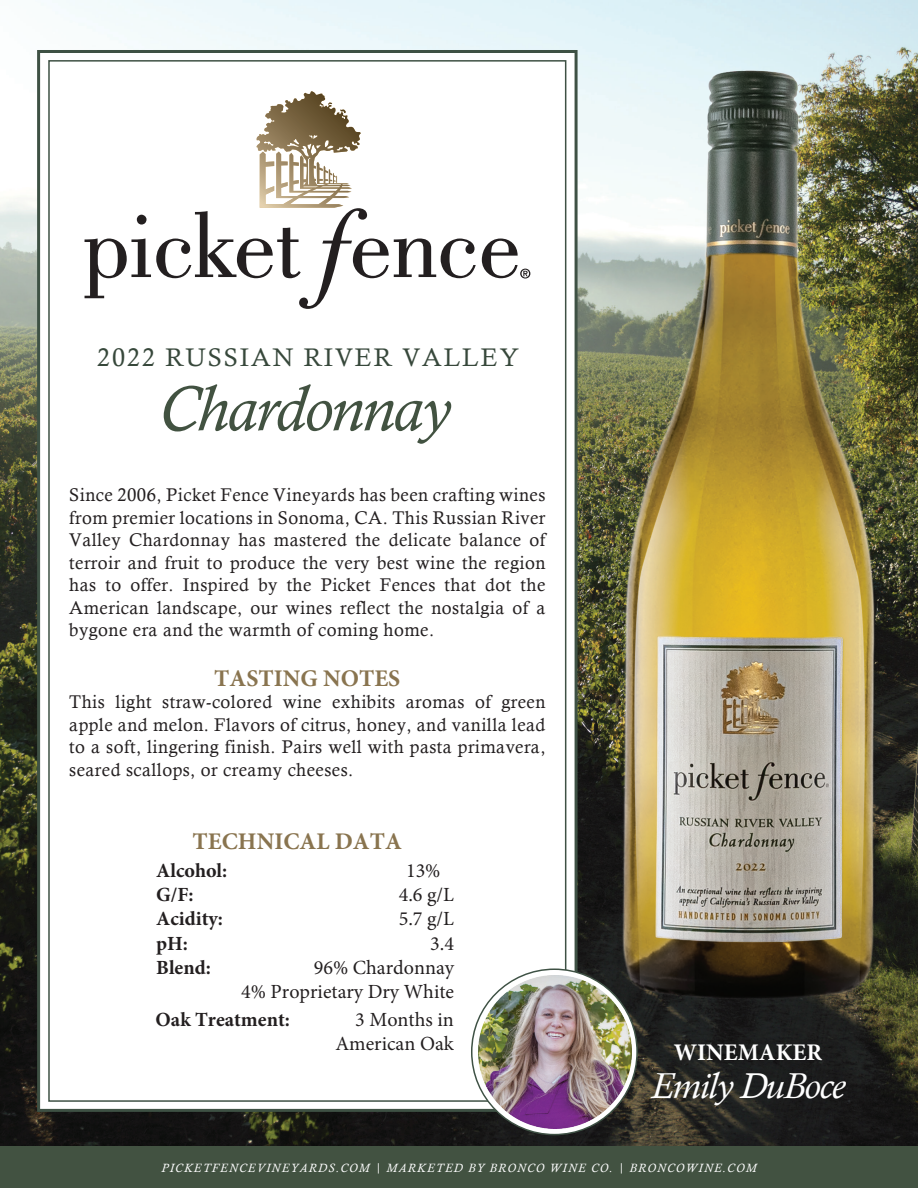
<style>
.page{position:relative;width:918px;height:1188px;background:#fff}
.page>*{position:absolute;margin:0;border:0;box-sizing:border-box;transform-origin:0 0}
.t1{font:italic 64.65px "Calisto";letter-spacing:-.025em;color:#425241}
.t2{font:italic 36.75px "Calisto";letter-spacing:-.025em;color:#fff}
.t3{font:25.5px "Calisto";letter-spacing:.075em;color:#37483b}
.t4{font:700 23.85px "Minion Pro";color:#89744f}
.t5{font:700 23.85px "Minion Pro";color:#fff}
.t6{font:20.1px/24.2px "Minion Pro";color:#231f20;text-align:right}
.t7{font:700 20.1px/24.2px "Minion Pro";color:#231f20}
.t8{font:18.45px/22.5px "Calisto";letter-spacing:.025em;color:#231f20;text-align:justify}
.t9{font:italic 12.3px "Calisto";letter-spacing:.1em;color:#fff}
</style>
<div class="page">
<img style="left:0;top:0;width:918px;height:1147px">
<div style="left:0;top:1147px;width:918px;height:41px;background:#425241"></div>
<div style="left:39px;top:51px;width:537px;height:1059px;background:#fff"></div>
<div style="left:37px;top:50px;width:541px;height:1062px;border:3px solid #3e5144"></div>
<svg style="left:471px;top:968px;width:167px;height:167px"></svg>
<img style="left:478px;top:975px;width:154px;height:154px">
<svg style="left:482px;top:239px;width:48px;height:40px"></svg>
<svg style="left:85px;top:91px;width:391px;height:218px"></svg>
<img style="left:622px;top:70px;width:252px;height:930px">
<h3 class="t3" style="left:97px;top:342px;width:423px">2022 RUSSIAN RIVER VALLEY</h3>
<h1 class="t1" style="left:158px;top:371px;width:294px">Chardonnay</h1>
<p class="t8" style="left:69px;top:483px;width:478px">Since 2006, Picket Fence Vineyards has been crafting wines from premier locations in Sonoma, CA. This Russian River Valley Chardonnay has mastered the delicate balance of terroir and fruit to produce the very best wine the region has to offer. Inspired by the Picket Fences that dot the American landscape, our wines reflect the nostalgia of a bygone era and the warmth of coming home.</p>
<p class="t4" style="left:214px;top:661px;width:188px">TASTING NOTES</p>
<p class="t8" style="left:69px;top:690px;width:478px">This light straw-colored wine exhibits aromas of green apple and melon. Flavors of citrus, honey, and vanilla lead to a soft, lingering finish. Pairs well with pasta primavera, seared scallops, or creamy cheeses.</p>
<p class="t4" style="left:193px;top:824px;width:211px">TECHNICAL DATA</p>
<p class="t7" style="left:156px;top:858px;width:73px">Alcohol:<br>G/F:<br>Acidity: pH:<br>Blend:</p>
<p class="t7" style="left:156px;top:1007px;width:136px">Oak Treatment:</p>
<p class="t6" style="left:406px;top:859px;width:36px">13%</p>
<p class="t6" style="left:399px;top:883px;width:57px">4.6 g/L</p>
<p class="t6" style="left:399px;top:907px;width:57px">5.7 g/L</p>
<p class="t6" style="left:430px;top:931px;width:25px">3.4</p>
<p class="t6" style="left:314px;top:955px;width:142px">96% Chardonnay</p>
<p class="t6" style="left:241px;top:980px;width:214px">4% Proprietary Dry White</p>
<p class="t6" style="left:335px;top:1008px;width:120px">3 Months in<br>American Oak</p>
<p class="t5" style="left:674px;top:1036px;width:150px">WINEMAKER</p>
<h2 class="t2" style="left:651px;top:1064px;width:195px">Emily DuBoce</h2>
<p class="t9" style="left:162px;top:1160px;width:596px">PICKETFENCEVINEYARDS.COM | MARKETED BY BRONCO WINE CO. | BRONCOWINE.COM</p>
</div>
